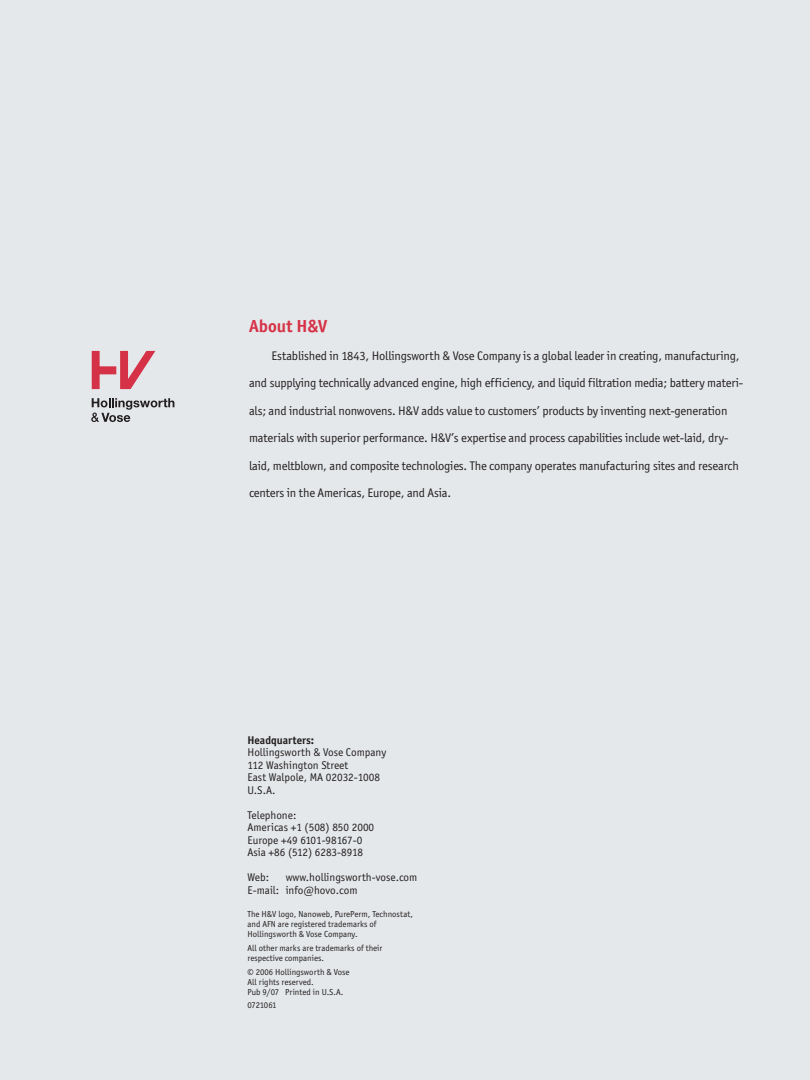
<style>
.page{position:relative;width:810px;height:1080px;background:#e5e8ea}
.page>*{position:absolute;margin:0;border:0;box-sizing:border-box;transform-origin:0 0}
.t1{font:700 17.5px "Officina San ITC";color:#d63247}
.t2{font:12.5px "Officina San ITC";letter-spacing:-.015em;color:#231f20}
.t3{font:11.25px/12.5px "Officina San ITC";color:#231f20}
.t4{font:700 11.25px "Officina San ITC";color:#231f20}
.t5{font:8.75px/10px "Officina San ITC";color:#231f20}
.t6{font:8.75px "Officina San ITC";letter-spacing:-.03em;color:#231f20}
</style>
<div class="page">
<svg style="left:91px;top:398px;width:83px;height:24px"></svg>
<svg style="left:92px;top:351px;width:63px;height:38px"></svg>
<h1 class="t1" style="left:249px;top:319px;width:80px">About H&amp;V</h1>
<p class="t2" style="left:272px;top:350px;width:469px">Established in 1843, Hollingsworth &amp; Vose Company is a global leader in creating, manufacturing,</p>
<p class="t2" style="left:249px;top:378px;width:496px">and supplying technically advanced engine, high efficiency, and liquid filtration media; battery materi-</p>
<p class="t2" style="left:249px;top:405px;width:480px">als; and industrial nonwovens. H&amp;V adds value to customers’ products by inventing next-generation</p>
<p class="t2" style="left:249px;top:433px;width:481px">materials with superior performance. H&amp;V’s expertise and process capabilities include wet-laid, dry-</p>
<p class="t2" style="left:249px;top:460px;width:491px">laid, meltblown, and composite technologies. The company operates manufacturing sites and research</p>
<p class="t2" style="left:249px;top:488px;width:204px">centers in the Americas, Europe, and Asia.</p>
<p class="t4" style="left:248px;top:735px;width:68px">Headquarters:</p>
<p class="t3" style="left:248px;top:747px;width:140px">Hollingsworth &amp; Vose Company<br>112 Washington Street<br>East Walpole, MA 02032-1008<br>U.S.A.</p>
<p class="t3" style="left:248px;top:809px;width:128px">Telephone:<br>Americas +1 (508) 850 2000<br>Europe +49 6101-98167-0<br>Asia +86 (512) 6283-8918</p>
<p class="t3" style="left:248px;top:872px;width:23px">Web:</p>
<p class="t3" style="left:248px;top:872px;width:171px;text-indent:38px">www.hollingsworth-vose.com<br>E-mail: info@hovo.com</p>
<p class="t5" style="left:248px;top:910px;width:167px">The H&amp;V logo, Nanoweb, PurePerm, Technostat, and AFN are registered trademarks of<br>Hollingsworth &amp; Vose Company.</p>
<p class="t5" style="left:248px;top:944px;width:136px">All other marks are trademarks of their respective companies.</p>
<p class="t5" style="left:248px;top:968px;width:104px">© 2006 Hollingsworth &amp; Vose<br>All rights reserved.<br>Pub 9/07 Printed in U.S.A.</p>
<p class="t6" style="left:248px;top:1002px;width:31px">0721061</p>
</div>
